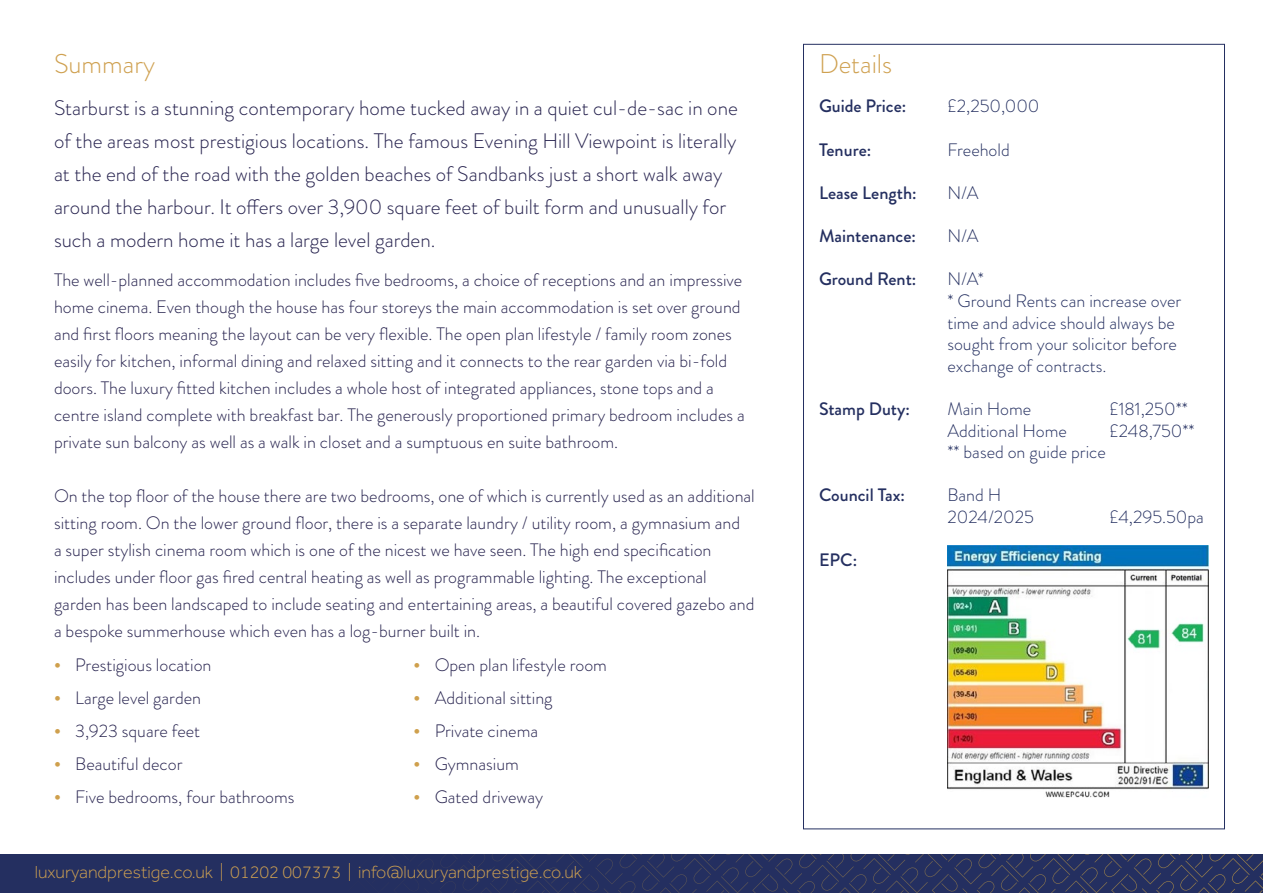
<style>
.page{position:relative;width:1263px;height:893px;background:#fff}
.page>*{position:absolute;margin:0;border:0;box-sizing:border-box;transform-origin:0 0}
.t1{font:300 27px "Brandon Grotesque";color:#cfa151}
.t2{font:300 21px/33px "Brandon Grotesque";color:#26224e}
.t3{font:300 18px/27px "Brandon Grotesque";color:#26224e}
.t4{font:300 18px/21.6px "Brandon Grotesque";color:#242f60}
.t5{font:500 18px "Brandon Grotesque";color:#242f60}
.t6{font:300 18px "Effra";color:#cfa151}
.s1{font-weight:700;color:#cfa04d}
</style>
<div class="page">
<div style="left:0;top:855px;width:1263px;height:38px;background:#242f60"></div>
<svg style="left:432px;top:855px;width:831px;height:38px"></svg>
<img style="left:947px;top:546px;width:262px;height:252px">
<h1 class="t1" style="left:54px;top:45px;width:103px">Summary</h1>
<h1 class="t1" style="left:819px;top:45px;width:75px">Details</h1>
<p class="t2" style="left:54px;top:91px;width:685px">Starburst is a stunning contemporary home tucked away in a quiet cul-de-sac in one of the areas most prestigious locations. The famous Evening Hill Viewpoint is literally at the end of the road with the golden beaches of Sandbanks just a short walk away around the harbour. It offers over 3,900 square feet of built form and unusually for such a modern home it has a large level garden.</p>
<p class="t3" style="left:54px;top:267px;width:692px">The well-planned accommodation includes five bedrooms, a choice of receptions and an impressive home cinema. Even though the house has four storeys the main accommodation is set over ground and first floors meaning the layout can be very flexible. The open plan lifestyle / family room zones easily for kitchen, informal dining and relaxed sitting and it connects to the rear garden via bi-fold doors. The luxury fitted kitchen includes a whole host of integrated appliances, stone tops and a centre island complete with breakfast bar. The generously proportioned primary bedroom includes a private sun balcony as well as a walk in closet and a sumptuous en suite bathroom.</p>
<p class="t3" style="left:54px;top:483px;width:702px">On the top floor of the house there are two bedrooms, one of which is currently used as an additional sitting room. On the lower ground floor, there is a separate laundry / utility room, a gymnasium and<br>a super stylish cinema room which is one of the nicest we have seen. The high end specification includes under floor gas fired central heating as well as programmable lighting. The exceptional garden has been landscaped to include seating and entertaining areas, a beautiful covered gazebo and a bespoke summerhouse which even has a log-burner built in.</p>
<p class="t3" style="left:54px;top:651px;width:159px"><span class="s1">•</span> Prestigious location</p>
<p class="t3" style="left:54px;top:684px;width:149px"><span class="s1">•</span> Large level garden</p>
<p class="t3" style="left:54px;top:717px;width:148px"><span class="s1">•</span> 3,923 square feet</p>
<p class="t3" style="left:54px;top:750px;width:130px"><span class="s1">•</span> Beautiful decor</p>
<p class="t3" style="left:54px;top:783px;width:242px"><span class="s1">•</span> Five bedrooms, four bathrooms</p>
<p class="t5" style="left:819px;top:94px;width:89px">Guide Price:</p>
<p class="t5" style="left:819px;top:137px;width:54px">Tenure:</p>
<p class="t5" style="left:819px;top:180px;width:99px">Lease Length:</p>
<p class="t5" style="left:819px;top:223px;width:98px">Maintenance:</p>
<p class="t5" style="left:819px;top:267px;width:99px">Ground Rent:</p>
<p class="t5" style="left:819px;top:396px;width:92px">Stamp Duty:</p>
<p class="t5" style="left:819px;top:483px;width:87px">Council Tax:</p>
<p class="t5" style="left:819px;top:547px;width:40px">EPC:</p>
<p class="t3" style="left:413px;top:651px;width:195px"><span class="s1">•</span> Open plan lifestyle room</p>
<p class="t3" style="left:413px;top:684px;width:141px"><span class="s1">•</span> Additional sitting</p>
<p class="t3" style="left:413px;top:717px;width:126px"><span class="s1">•</span> Private cinema</p>
<p class="t3" style="left:413px;top:750px;width:107px"><span class="s1">•</span> Gymnasium</p>
<p class="t3" style="left:413px;top:783px;width:131px"><span class="s1">•</span> Gated driveway</p>
<p class="t6" style="left:35px;top:862px;width:549px">luxuryandprestige.co.uk | 01202 007373 | info@luxuryandprestige.co.uk</p>
<p class="t4" style="left:947px;top:96px;width:94px">£2,250,000</p>
<p class="t4" style="left:947px;top:139px;width:64px">Freehold</p>
<p class="t4" style="left:947px;top:182px;width:33px">N/A</p>
<p class="t4" style="left:947px;top:225px;width:33px">N/A</p>
<p class="t4" style="left:947px;top:268px;width:235px">N/A*<br>* Ground Rents can increase over time and advice should always be sought from your solicitor before exchange of contracts.</p>
<p class="t4" style="left:947px;top:398px;width:85px">Main Home</p>
<p class="t4" style="left:1109px;top:398px;width:80px">£181,250**</p>
<p class="t4" style="left:947px;top:420px;width:121px">Additional Home</p>
<p class="t4" style="left:1109px;top:420px;width:87px">£248,750**</p>
<p class="t4" style="left:947px;top:441px;width:160px">** based on guide price</p>
<p class="t4" style="left:947px;top:484px;width:88px">Band H<br>2024/2025</p>
<p class="t4" style="left:1109px;top:506px;width:96px">£4,295.50pa</p>
</div>
